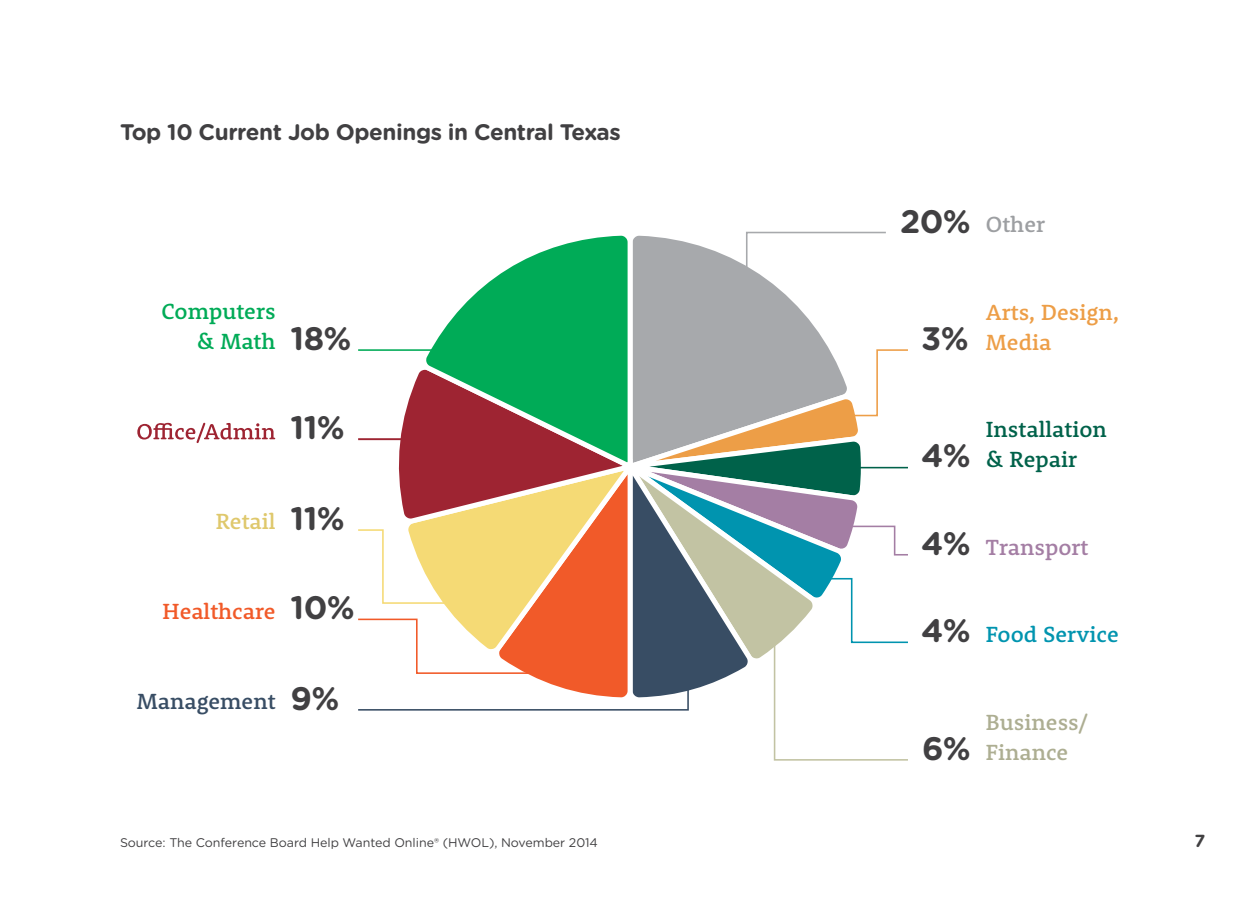
<style>
.page{position:relative;width:1260px;height:900px;background:#fff}
.page>*{position:absolute;margin:0;border:0;box-sizing:border-box;transform-origin:0 0}
.t1{font:700 32.5px "Gotham Rounded";letter-spacing:-.02em;color:#414042}
.t2{font:700 22.5px "Gotham Rounded";letter-spacing:-.02em;color:#414042}
.t3{font:500 22.5px/30px "Rooney Pro";color:#00624a}
.t4{font:500 22.5px/30px "Rooney Pro";color:#ed9e47}
.t5{font:500 22.5px/30px "Rooney Pro";color:#adae92}
.t6{font:500 22.5px/30px "Rooney Pro";color:#00ab57;text-align:right}
.t7{font:500 22.5px "Rooney Pro";color:#0094af}
.t8{font:500 22.5px "Rooney Pro";color:#f15a29}
.t9{font:500 22.5px "Rooney Pro";color:#384d64}
.t10{font:500 22.5px "Rooney Pro";color:#a47ea4}
.t11{font:500 22.5px "Rooney Pro";color:#dfc86c}
.t12{font:500 22.5px "Rooney Pro";color:#9d9fa2}
.t13{font:700 17.5px "Gotham Rounded";color:#414042}
.t14{font:12.5px "Gotham Rounded";letter-spacing:-.005em;color:#414042}
</style>
<div class="page">
<svg style="left:637px;top:235px;width:192px;height:114px;background:#b1b2b5"></svg>
<svg style="left:431px;top:235px;width:206px;height:114px"></svg>
<svg style="left:137px;top:423px;width:138px;height:20px"></svg>
<svg style="left:745px;top:231px;width:141px;height:69px"></svg>
<svg style="left:358px;top:349px;width:550px;height:412px"></svg>
<h2 class="t2" style="left:120px;top:116px;width:502px">Top 10 Current Job Openings in Central Texas</h2>
<h2 class="t6" style="left:162px;top:296px;width:116px">Computers &amp; Math</h2>
<h1 class="t1" style="left:291px;top:315px;width:62px">18%</h1>
<h1 class="t1" style="left:291px;top:404px;width:56px">11%</h1>
<h2 class="t11" style="left:216px;top:507px;width:61px">Retail</h2>
<h1 class="t1" style="left:291px;top:495px;width:56px">11%</h1>
<h2 class="t8" style="left:163px;top:597px;width:115px">Healthcare</h2>
<h1 class="t1" style="left:291px;top:584px;width:66px">10%</h1>
<h2 class="t9" style="left:137px;top:687px;width:140px">Management</h2>
<h1 class="t1" style="left:291px;top:674px;width:50px">9%</h1>
<p class="t14" style="left:120px;top:834px;width:479px">Source: The Conference Board Help Wanted Online® (HWOL), November 2014</p>
<h1 class="t1" style="left:900px;top:197px;width:72px">20%</h1>
<h2 class="t12" style="left:986px;top:210px;width:61px">Other</h2>
<h1 class="t1" style="left:921px;top:315px;width:49px">3%</h1>
<h2 class="t4" style="left:986px;top:296px;width:135px">Arts, Design,<br>Media</h2>
<h1 class="t1" style="left:921px;top:431px;width:51px">4%</h1>
<h2 class="t3" style="left:986px;top:414px;width:122px">Installation &amp; Repair</h2>
<h1 class="t1" style="left:921px;top:519px;width:51px">4%</h1>
<h2 class="t10" style="left:986px;top:532px;width:104px">Transport</h2>
<h1 class="t1" style="left:921px;top:607px;width:51px">4%</h1>
<h2 class="t7" style="left:986px;top:620px;width:134px">Food Service</h2>
<h1 class="t1" style="left:922px;top:725px;width:50px">6%</h1>
<h2 class="t5" style="left:986px;top:706px;width:104px">Business/<br>Finance</h2>
<h3 class="t13" style="left:1195px;top:828px;width:12px">7</h3>
</div>
